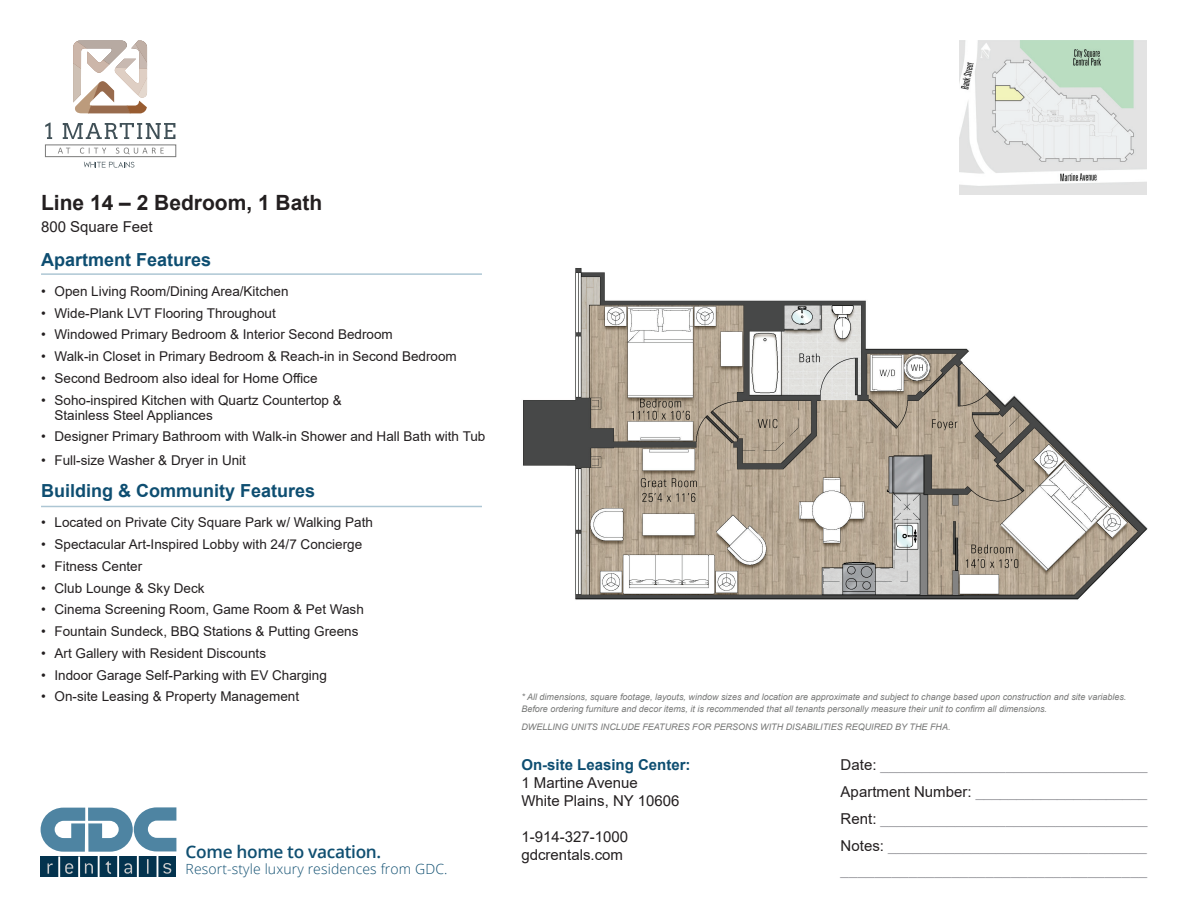
<style>
.page{position:relative;width:1188px;height:918px;background:#fff}
.page>*{position:absolute;margin:0;border:0;box-sizing:border-box;transform-origin:0 0}
.t1{font:700 21px "Arial";color:#231f20}
.t2{font:700 18px "Arial";color:#0e4e71}
.t3{font:600 17.25px "Open Sans";letter-spacing:-.02em;color:#104f71}
.t4{font:15px "Arial";color:#a0a1a5}
.t5{font:15px "Arial";color:#231f20}
.t6{font:700 15px "Arial";color:#0e4e71}
.t7{font:300 13.95px "Open Sans";letter-spacing:.01em;color:#104f71}
.t8{font:13.5px/15px "Arial";color:#231f20}
.t9{font:italic 9px/12px "Arial";color:#777877}
.s1{color:#231f20}
</style>
<div class="page">
<hr style="left:41px;top:273px;width:441px;height:2px;background:#adc6d4">
<hr style="left:41px;top:506px;width:441px;height:1px;background:#adc6d4">
<svg style="left:41px;top:807px;width:135px;height:70px"></svg>
<img style="left:523px;top:268px;width:625px;height:332px">
<img style="left:960px;top:40px;width:187px;height:154px">
<svg style="left:45px;top:123px;width:7px;height:16px"></svg>
<svg style="left:63px;top:123px;width:112px;height:16px"></svg>
<svg style="left:58px;top:148px;width:12px;height:6px"></svg>
<svg style="left:80px;top:148px;width:26px;height:6px"></svg>
<svg style="left:116px;top:148px;width:48px;height:6px"></svg>
<svg style="left:84px;top:162px;width:51px;height:6px"></svg>
<div style="left:45px;top:145px;width:131px;height:12px;border:1px solid #7b7b7a"></div>
<svg style="left:73px;top:40px;width:74px;height:73px"></svg>
<p class="t1" style="left:41px;top:188px;width:283px">Line 14 – 2 Bedroom, 1 Bath</p>
<p class="t5" style="left:41px;top:217px;width:113px">800 Square Feet</p>
<p class="t2" style="left:41px;top:247px;width:172px">Apartment Features</p>
<p class="t8" style="left:41px;top:283px;width:249px">• Open Living Room/Dining Area/Kitchen</p>
<p class="t8" style="left:41px;top:305px;width:236px">• Wide-Plank LVT Flooring Throughout</p>
<p class="t8" style="left:41px;top:327px;width:353px">• Windowed Primary Bedroom &amp; Interior Second Bedroom</p>
<p class="t8" style="left:41px;top:349px;width:417px">• Walk-in Closet in Primary Bedroom &amp; Reach-in in Second Bedroom</p>
<p class="t8" style="left:41px;top:370px;width:278px">• Second Bedroom also ideal for Home Office</p>
<p class="t8" style="left:55px;top:392px;width:289px;text-indent:-14px">• Soho-inspired Kitchen with Quartz Countertop &amp;<br>Stainless Steel Appliances</p>
<p class="t8" style="left:41px;top:429px;width:446px">• Designer Primary Bathroom with Walk-in Shower and Hall Bath with Tub</p>
<p class="t8" style="left:41px;top:452px;width:207px">• Full-size Washer &amp; Dryer in Unit</p>
<p class="t2" style="left:41px;top:478px;width:276px">Building &amp; Community Features</p>
<p class="t8" style="left:41px;top:515px;width:333px">• Located on Private City Square Park w/ Walking Path</p>
<p class="t8" style="left:41px;top:537px;width:323px">• Spectacular Art-Inspired Lobby with 24/7 Concierge</p>
<p class="t8" style="left:41px;top:559px;width:103px">• Fitness Center</p>
<p class="t8" style="left:41px;top:580px;width:165px">• Club Lounge &amp; Sky Deck</p>
<p class="t8" style="left:41px;top:602px;width:324px">• Cinema Screening Room, Game Room &amp; Pet Wash</p>
<p class="t8" style="left:41px;top:624px;width:319px">• Fountain Sundeck, BBQ Stations &amp; Putting Greens</p>
<p class="t8" style="left:41px;top:646px;width:227px">• Art Gallery with Resident Discounts</p>
<p class="t8" style="left:41px;top:667px;width:287px">• Indoor Garage Self-Parking with EV Charging</p>
<p class="t8" style="left:41px;top:689px;width:260px">• On-site Leasing &amp; Property Management</p>
<p class="t3" style="left:186px;top:840px;width:197px">Come home to vacation.</p>
<p class="t7" style="left:186px;top:859px;width:263px">Resort-style luxury residences from GDC.</p>
<p class="t9" style="left:521px;top:691px;width:606px">* All dimensions, square footage, layouts, window sizes and location are approximate and subject to change based upon construction and site variables.<br>Before ordering furniture and decor items, it is recommended that all tenants personally measure their unit to confirm all dimensions.</p>
<p class="t9" style="left:521px;top:721px;width:431px">DWELLING UNITS INCLUDE FEATURES FOR PERSONS WITH DISABILITIES REQUIRED BY THE FHA.</p>
<p class="t6" style="left:521px;top:754px;width:171px">On-site Leasing Center:</p>
<p class="t5" style="left:521px;top:772px;width:118px">1 Martine Avenue</p>
<p class="t5" style="left:521px;top:790px;width:160px">White Plains, NY 10606</p>
<p class="t5" style="left:521px;top:826px;width:108px">1-914-327-1000</p>
<p class="t5" style="left:521px;top:844px;width:103px">gdcrentals.com</p>
<p class="t4" style="left:841px;top:754px;width:308px"><span class="s1">Date:</span> ________________________________</p>
<p class="t4" style="left:841px;top:781px;width:308px"><span class="s1">Apartment Number:</span> _____________________</p>
<p class="t4" style="left:841px;top:808px;width:308px"><span class="s1">Rent:</span> ________________________________</p>
<p class="t4" style="left:841px;top:835px;width:308px"><span class="s1">Notes:</span> _______________________________</p>
<p class="t4" style="left:841px;top:859px;width:308px">____________________________________</p>
</div>
